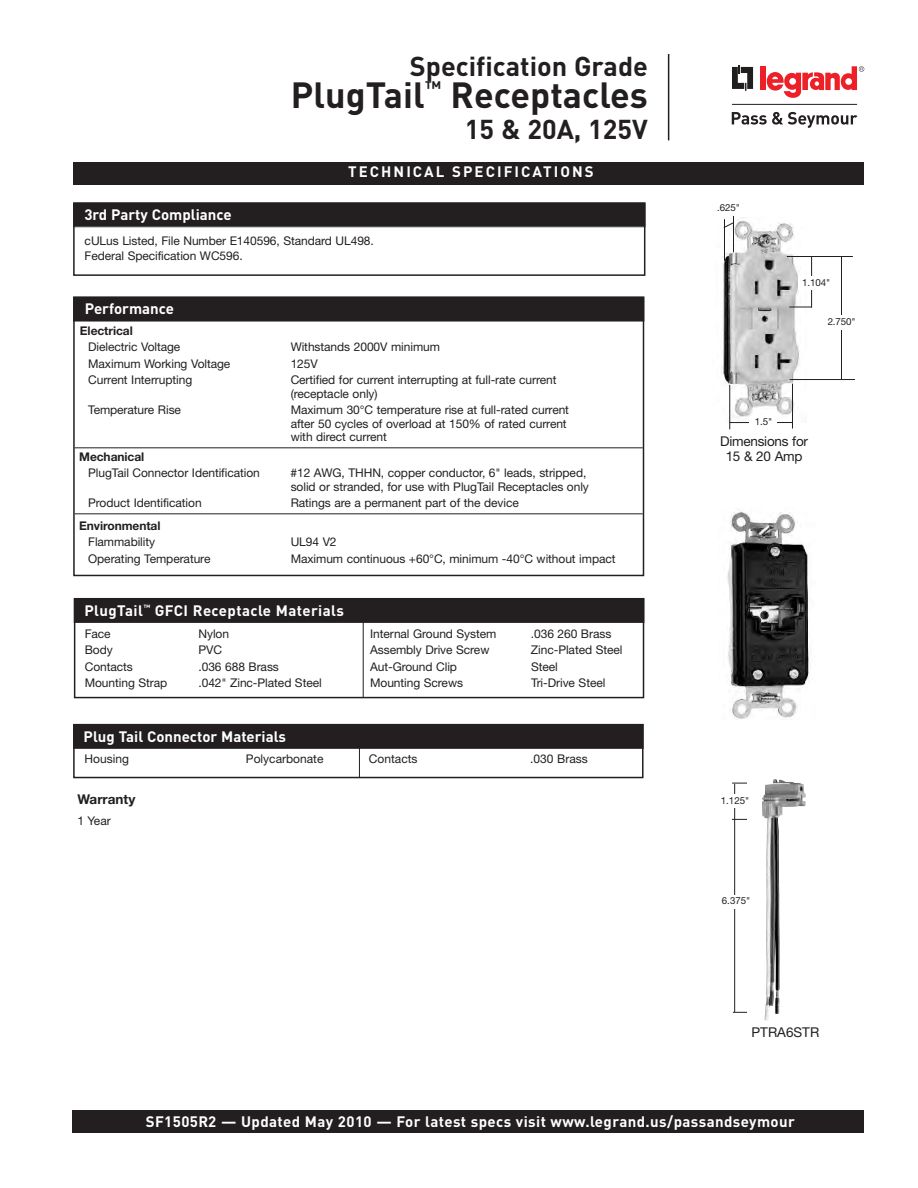
<style>
.page{position:relative;width:918px;height:1188px;background:#fff}
.page>*{position:absolute;margin:0;border:0;box-sizing:border-box;transform-origin:0 0}
.t1{font:700 36px "DIN";color:#231f20}
.t2{font:700 27px "DIN";color:#231f20}
.t3{font:700 15px "DIN";letter-spacing:.025em;color:#fff}
.t4{font:700 15px "DIN";color:#fff}
.t5{font:700 15px "DIN";letter-spacing:.135em;color:#fff}
.t6{font:13.5px/15px "Helvetica Neue";letter-spacing:-.015em;color:#231f20;text-align:center}
.t7{font:700 13.5px "Helvetica Neue";color:#231f20}
.t8{font:12px/13.5px "Helvetica Neue";letter-spacing:-.005em;color:#231f20}
.t9{font:700 12px "Helvetica Neue";letter-spacing:-.005em;color:#231f20}
.t10{font:9.75px "Helvetica Neue";letter-spacing:-.01em;color:#231f20}
</style>
<div class="page">
<div style="left:73px;top:162px;width:791px;height:23px;background:#231f20"></div>
<svg style="left:732px;top:65px;width:21px;height:26px"></svg>
<div style="left:761px;top:66px;width:5px;height:24px;background:#ec2026"></div>
<svg style="left:767px;top:66px;width:97px;height:32px"></svg>
<hr style="left:732px;top:104px;width:125px;height:1px;background:#231f20">
<svg style="left:732px;top:112px;width:125px;height:16px"></svg>
<hr style="left:668px;top:54px;width:1px;height:86px;background:#231f20">
<div style="left:74px;top:204px;width:570px;height:22px;background:#231f20"></div>
<div style="left:73px;top:203px;width:572px;height:24px;border:1px solid #231f20"></div>
<div style="left:73px;top:203px;width:572px;height:73px;border:2px solid #231f20"></div>
<div style="left:74px;top:297px;width:569px;height:24px;background:#231f20"></div>
<div style="left:73px;top:297px;width:571px;height:279px;border:2px solid #231f20"></div>
<hr style="left:75px;top:447px;width:568px;height:1px;background:#231f20">
<hr style="left:75px;top:513px;width:568px;height:1px;background:#231f20">
<hr style="left:363px;top:604px;width:1px;height:93px;background:#231f20">
<div style="left:75px;top:599px;width:569px;height:23px;background:#231f20"></div>
<div style="left:74px;top:598px;width:570px;height:25px;border:1px solid #231f20"></div>
<div style="left:74px;top:598px;width:570px;height:100px;border:2px solid #231f20"></div>
<img style="left:721px;top:220px;width:85px;height:202px">
<hr style="left:730px;top:422px;width:62px;height:1px;background:#231f20">
<hr style="left:792px;top:384px;width:1px;height:45px;background:#231f20">
<div style="left:750px;top:416px;width:27px;height:13px;background:#fff"></div>
<hr style="left:811px;top:257px;width:1px;height:51px;background:#231f20">
<hr style="left:724px;top:219px;width:1px;height:42px;background:#231f20">
<hr style="left:733px;top:216px;width:1px;height:36px;background:#231f20">
<svg style="left:723px;top:222px;width:10px;height:7px"></svg>
<svg style="left:789px;top:307px;width:23px;height:1px"></svg>
<div style="left:799px;top:277px;width:35px;height:13px;background:#fff"></div>
<hr style="left:787px;top:256px;width:66px;height:1px;background:#231f20">
<hr style="left:790px;top:379px;width:65px;height:1px;background:#231f20">
<hr style="left:841px;top:257px;width:1px;height:122px;background:#231f20">
<div style="left:825px;top:315px;width:33px;height:15px;background:#fff"></div>
<hr style="left:729px;top:385px;width:1px;height:44px;background:#231f20">
<hr style="left:359px;top:727px;width:1px;height:50px;background:#231f20">
<div style="left:74px;top:725px;width:569px;height:23px;background:#231f20"></div>
<div style="left:73px;top:724px;width:571px;height:25px;border:1px solid #231f20"></div>
<div style="left:73px;top:724px;width:571px;height:54px;border:2px solid #231f20"></div>
<hr style="left:734px;top:784px;width:1px;height:228px;background:#231f20">
<div style="left:718px;top:795px;width:34px;height:13px;background:#fff"></div>
<div style="left:720px;top:895px;width:32px;height:14px;background:#fff"></div>
<svg style="left:732px;top:783px;width:15px;height:1px"></svg>
<svg style="left:732px;top:819px;width:15px;height:1px"></svg>
<svg style="left:733px;top:1012px;width:14px;height:1px"></svg>
<img style="left:762px;top:779px;width:44px;height:242px">
<img style="left:727px;top:509px;width:84px;height:210px">
<div style="left:73px;top:1110px;width:791px;height:23px;background:#231f20"></div>
<h2 class="t2" style="left:410px;top:50px;width:240px">Specification Grade</h2>
<h1 class="t1" style="left:291px;top:73px;width:359px">PlugTail<sup>™</sup> Receptacles</h1>
<h2 class="t2" style="left:465px;top:113px;width:185px">15 &amp; 20A, 125V</h2>
<p class="t5" style="left:348px;top:163px;width:247px">TECHNICAL SPECIFICATIONS</p>
<p class="t4" style="left:84px;top:206px;width:149px">3rd Party Compliance</p>
<p class="t8" style="left:85px;top:235px;width:291px;line-height:15px">cULus Listed, File Number E140596, Standard UL498.<br>Federal Specification WC596.</p>
<p class="t4" style="left:85px;top:300px;width:91px">Performance</p>
<p class="t9" style="left:80px;top:326px;width:54px">Electrical</p>
<p class="t8" style="left:88px;top:342px;width:94px">Dielectric Voltage</p>
<p class="t8" style="left:291px;top:342px;width:151px">Withstands 2000V minimum</p>
<p class="t8" style="left:88px;top:358px;width:144px">Maximum Working Voltage</p>
<p class="t8" style="left:291px;top:358px;width:29px">125V</p>
<p class="t8" style="left:88px;top:375px;width:106px">Current Interrupting</p>
<p class="t8" style="left:291px;top:375px;width:267px">Certified for current interrupting at full-rate current (receptacle only)</p>
<p class="t8" style="left:88px;top:405px;width:94px">Temperature Rise</p>
<p class="t8" style="left:291px;top:405px;width:280px">Maximum 30°C temperature rise at full-rated current after 50 cycles of overload at 150% of rated current with direct current</p>
<p class="t9" style="left:79px;top:452px;width:67px">Mechanical</p>
<p class="t8" style="left:88px;top:468px;width:173px">PlugTail Connector Identification</p>
<p class="t8" style="left:291px;top:468px;width:300px">#12 AWG, THHN, copper conductor, 6" leads, stripped, solid or stranded, for use with PlugTail Receptacles only</p>
<p class="t8" style="left:88px;top:498px;width:115px">Product Identification</p>
<p class="t8" style="left:291px;top:498px;width:230px">Ratings are a permanent part of the device</p>
<p class="t9" style="left:79px;top:521px;width:83px">Environmental</p>
<p class="t8" style="left:88px;top:537px;width:69px">Flammability</p>
<p class="t8" style="left:291px;top:537px;width:47px">UL94 V2</p>
<p class="t8" style="left:88px;top:553px;width:124px">Operating Temperature</p>
<p class="t8" style="left:291px;top:553px;width:326px">Maximum continuous +60°C, minimum -40°C without impact</p>
<p class="t3" style="left:84px;top:602px;width:261px">PlugTail<sup>™</sup> GFCI Receptacle Materials</p>
<p class="t8" style="left:85px;top:628px;width:28px">Face</p>
<p class="t8" style="left:199px;top:628px;width:32px">Nylon</p>
<p class="t8" style="left:85px;top:644px;width:30px">Body</p>
<p class="t8" style="left:199px;top:644px;width:25px">PVC</p>
<p class="t8" style="left:85px;top:661px;width:50px">Contacts</p>
<p class="t8" style="left:199px;top:661px;width:82px">.036 688 Brass</p>
<p class="t8" style="left:85px;top:677px;width:84px">Mounting Strap</p>
<p class="t8" style="left:198px;top:677px;width:125px">.042" Zinc-Plated Steel</p>
<p class="t8" style="left:370px;top:628px;width:128px">Internal Ground System</p>
<p class="t8" style="left:531px;top:628px;width:82px">.036 260 Brass</p>
<p class="t8" style="left:370px;top:644px;width:121px">Assembly Drive Screw</p>
<p class="t8" style="left:531px;top:644px;width:93px">Zinc-Plated Steel</p>
<p class="t8" style="left:370px;top:661px;width:88px">Aut-Ground Clip</p>
<p class="t8" style="left:531px;top:661px;width:28px">Steel</p>
<p class="t8" style="left:370px;top:677px;width:94px">Mounting Screws</p>
<p class="t8" style="left:531px;top:677px;width:76px">Tri-Drive Steel</p>
<p class="t4" style="left:84px;top:727px;width:204px">Plug Tail Connector Materials</p>
<p class="t8" style="left:85px;top:754px;width:46px">Housing</p>
<p class="t8" style="left:246px;top:754px;width:79px">Polycarbonate</p>
<p class="t8" style="left:369px;top:754px;width:50px">Contacts</p>
<p class="t8" style="left:530px;top:754px;width:59px">.030 Brass</p>
<p class="t7" style="left:77px;top:794px;width:60px">Warranty</p>
<p class="t8" style="left:77px;top:815px;width:35px">1 Year</p>
<p class="t10" style="left:717px;top:204px;width:24px">.625"</p>
<p class="t10" style="left:802px;top:279px;width:30px">1.104"</p>
<p class="t10" style="left:828px;top:318px;width:30px">2.750"</p>
<p class="t10" style="left:755px;top:418px;width:19px">1.5"</p>
<p class="t6" style="left:720px;top:435px;width:89px">Dimensions for<br>15 &amp; 20 Amp</p>
<p class="t10" style="left:721px;top:797px;width:30px">1.125"</p>
<p class="t10" style="left:722px;top:898px;width:30px">6.375"</p>
<p class="t6" style="left:752px;top:1026px;width:69px">PTRA6STR</p>
<p class="t3" style="left:146px;top:1112px;width:651px">SF1505R2 — Updated May 2010 — For latest specs visit www.legrand.us/passandseymour</p>
</div>
